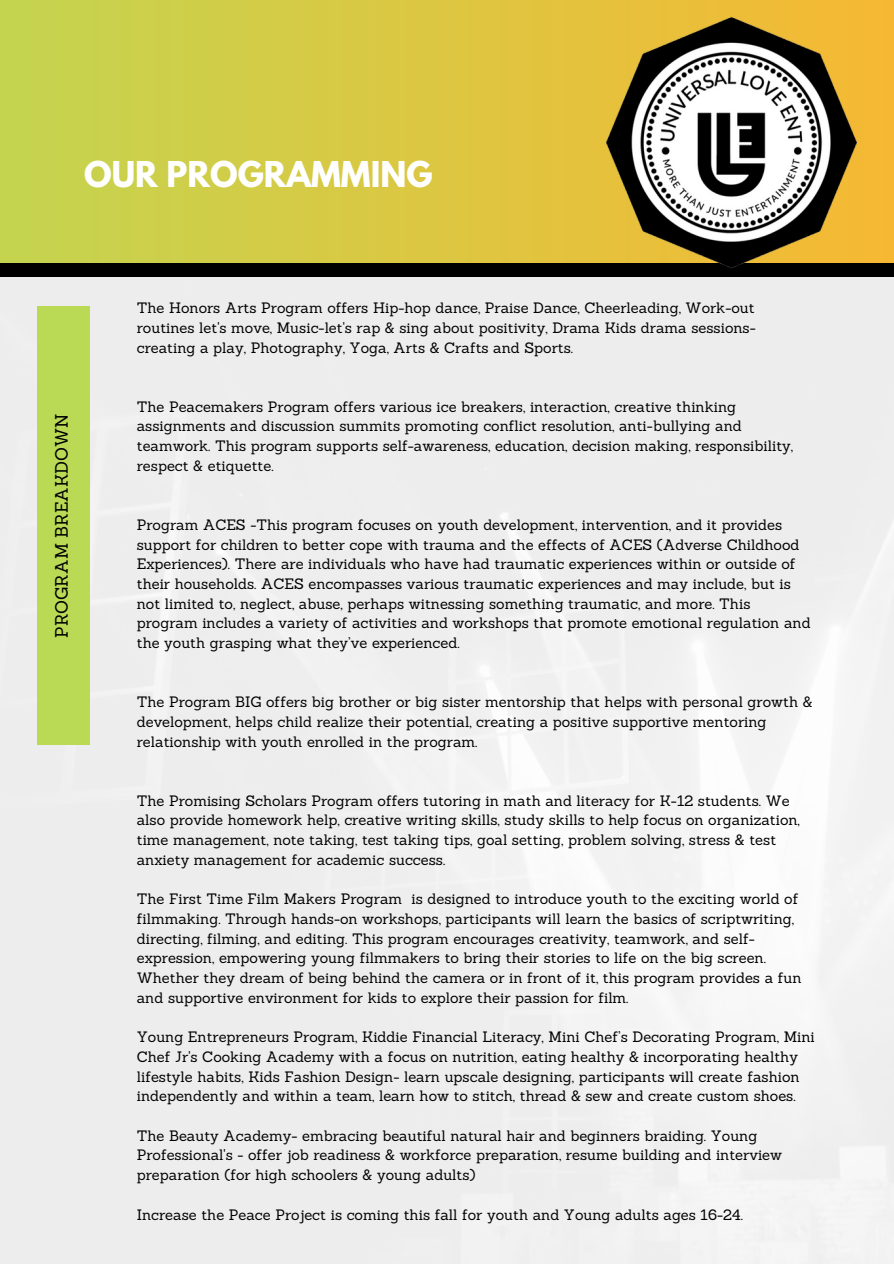
<style>
.page{position:relative;width:894px;height:1264px;background:#fff}
.page>*{position:absolute;margin:0;border:0;box-sizing:border-box;transform-origin:0 0}
.t1{font:700 31.5px "League Spartan";color:#fff}
.t2{font:17.55px "Sanchez";color:#000}
.t3{font:14.7px/19.6px "Sanchez";color:#000}
</style>
<div class="page">
<img style="left:0;top:277px;width:893px;height:986px">
<div style="left:37px;top:306px;width:52px;height:438px;background:#bada55"></div>
<div style="left:0;top:0;width:893px;height:277px;background:#000"></div>
<svg style="left:0;top:0;width:893px;height:262px;background:#d6c944"></svg>
<img style="left:606px;top:0;width:250px;height:300px">
<h1 class="t1" style="left:84px;top:158px;width:350px">OUR PROGRAMMING</h1>
<p class="t2" style="left:50px;top:637px;width:225px;rotate:-90deg">PROGRAM BREAKDOWN</p>
<p class="t3" style="left:137px;top:298px;width:620px;text-align:justify">The Honors Arts Program offers Hip-hop dance, Praise Dance, Cheerleading, Work-out routines let's move, Music-let's rap &amp; sing about positivity, Drama Kids drama sessions&shy;creating a play, Photography, Yoga, Arts &amp; Crafts and Sports.</p>
<p class="t3" style="left:137px;top:396px;width:657px">The Peacemakers Program offers various ice breakers, interaction, creative thinking assignments and discussion summits promoting conflict resolution, anti-bullying and teamwork. This program supports self-awareness, education, decision making, responsibility, respect &amp; etiquette.</p>
<p class="t3" style="left:137px;top:514px;width:675px">Program ACES -This program focuses on youth development, intervention, and it provides support for children to better cope with trauma and the effects of ACES (Adverse Childhood Experiences). There are individuals who have had traumatic experiences within or outside of their households. ACES encompasses various traumatic experiences and may include, but is not limited to, neglect, abuse, perhaps witnessing something traumatic, and more. This program includes a variety of activities and workshops that promote emotional regulation and the youth grasping what they’ve experienced.</p>
<p class="t3" style="left:137px;top:692px;width:677px">The Program BIG offers big brother or big sister mentorship that helps with personal growth &amp; development, helps child realize their potential, creating a positive supportive mentoring relationship with youth enrolled in the program.</p>
<p class="t3" style="left:137px;top:790px;width:664px">The Promising Scholars Program offers tutoring in math and literacy for K-12 students. We also provide homework help, creative writing skills, study skills to help focus on organization, time management, note taking, test taking tips, goal setting, problem solving, stress &amp; test anxiety management for academic success.</p>
<p class="t3" style="left:137px;top:889px;width:666px">The First Time Film Makers Program is designed to introduce youth to the exciting world of filmmaking. Through hands-on workshops, participants will learn the basics of scriptwriting, directing, filming, and editing. This program encourages creativity, teamwork, and self&shy;expression, empowering young filmmakers to bring their stories to life on the big screen.<br>Whether they dream of being behind the camera or in front of it, this program provides a fun and supportive environment for kids to explore their passion for film.</p>
<p class="t3" style="left:137px;top:1027px;width:679px">Young Entrepreneurs Program, Kiddie Financial Literacy, Mini Chef’s Decorating Program, Mini Chef Jr's Cooking Academy with a focus on nutrition, eating healthy &amp; incorporating healthy lifestyle habits, Kids Fashion Design- learn upscale designing, participants will create fashion independently and within a team, learn how to stitch, thread &amp; sew and create custom shoes.</p>
<p class="t3" style="left:137px;top:1125px;width:646px">The Beauty Academy- embracing beautiful natural hair and beginners braiding. Young<br>Professional's - offer job readiness &amp; workforce preparation, resume building and interview preparation (for high schoolers &amp; young adults)</p>
<p class="t3" style="left:137px;top:1204px;width:607px">Increase the Peace Project is coming this fall for youth and Young adults ages 16-24.</p>
</div>
